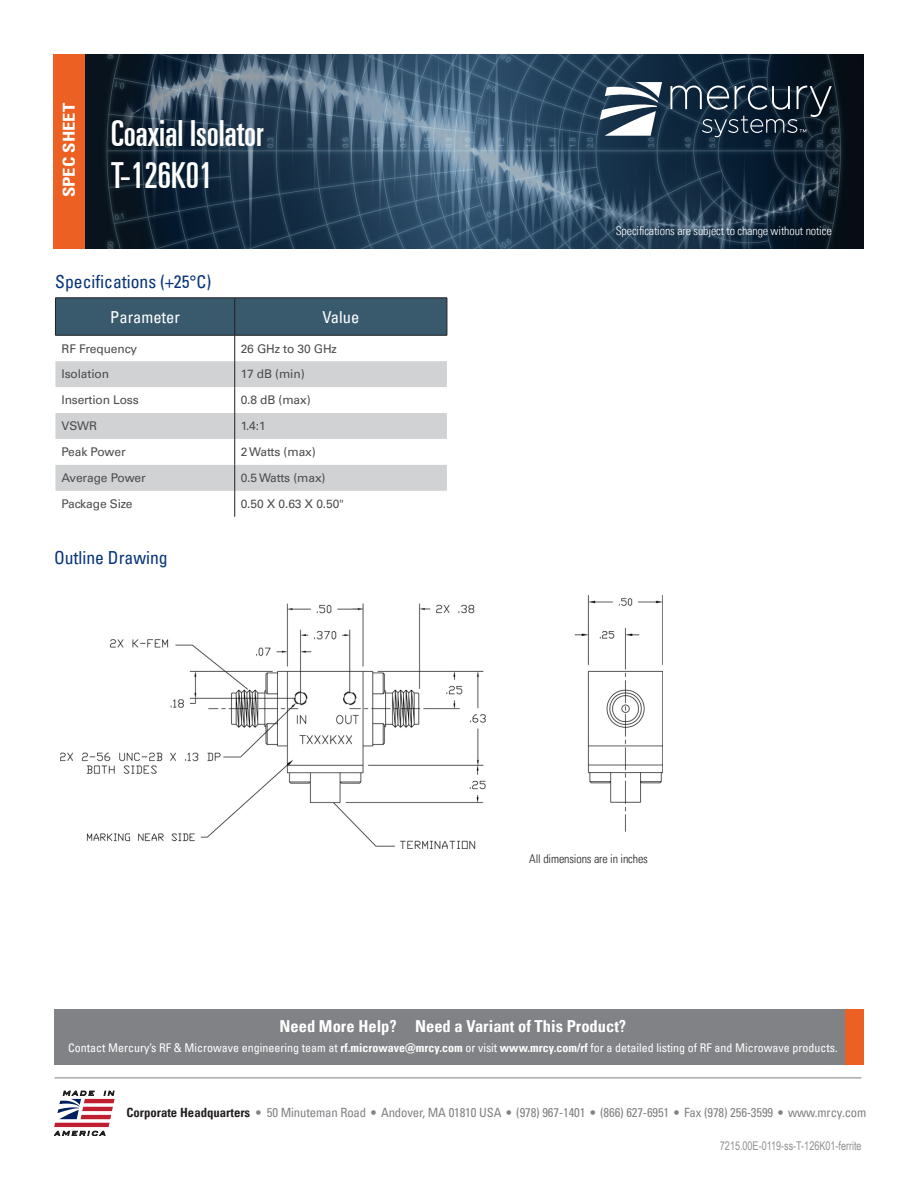
<style>
.page{position:relative;width:918px;height:1188px;background:#fff}
.page>*{position:absolute;margin:0;border:0;box-sizing:border-box;transform-origin:0 0}
.t1{font:36px/42px "Univers LT Pro Ult Cond";color:#fff}
.t2{font:condensed 18px "Univers LT Pro";color:#08347b}
.t3{font:700 condensed 16.5px "Univers LT Pro";color:#fff}
.t4{font:condensed 16.5px "Univers LT Pro";color:#fff}
.t5{font:700 condensed 16.5px "Univers LT Pro";color:#fff;scale:1.13 1}
.t6{font:condensed 12.75px "Univers LT Pro";letter-spacing:-.01em;color:#808285}
.t7{font:12px "Univers LT Pro 55 Roman";letter-spacing:-.01em;color:#4b4c4d}
.t8{font:condensed 12px "Univers LT Pro";color:#fff}
.t9{font:300 condensed 12px "Univers LT Pro";letter-spacing:-.01em;color:#fff}
.t10{font:12px "Arial Narrow";color:#8e9091;scale:.92 1}
.t11{font:300 condensed 12px "Univers LT Pro";letter-spacing:-.01em;color:#231f20}
.s1{font-weight:700}
.s2{font-weight:700;color:#231f20}
</style>
<div class="page">
<img style="left:85px;top:54px;width:779px;height:194px">
<div style="left:53px;top:54px;width:32px;height:194px;background:#ec6123"></div>
<svg style="left:600px;top:82px;width:62px;height:54px"></svg>
<svg style="left:670px;top:86px;width:162px;height:51px;background:#2c3d4d"></svg>
<hr style="left:55px;top:1078px;width:806px;height:1px;background:#808285">
<svg style="left:54px;top:1091px;width:61px;height:45px"></svg>
<div style="left:55px;top:1010px;width:790px;height:55px;background:#808285"></div>
<div style="left:845px;top:1010px;width:19px;height:55px;background:#ec6123"></div>
<svg style="left:55px;top:299px;width:392px;height:218px"></svg>
<hr style="left:55px;top:298px;width:180px;height:1px;background:#231f20">
<hr style="left:55px;top:298px;width:1px;height:37px;background:#231f20">
<hr style="left:55px;top:335px;width:180px;height:1px;background:#231f20">
<hr style="left:235px;top:298px;width:212px;height:1px;background:#231f20">
<hr style="left:234px;top:298px;width:1px;height:37px;background:#231f20">
<hr style="left:235px;top:335px;width:212px;height:1px;background:#231f20">
<hr style="left:447px;top:298px;width:1px;height:37px;background:#231f20">
<img style="left:61px;top:596px;width:602px;height:253px">
<h3 class="t5" style="left:59px;top:197px;width:85px;rotate:-90deg">SPEC SHEET</h3>
<h1 class="t1" style="left:111px;top:110px;width:154px">Coaxial Isolator<br>T-126K01</h1>
<h2 class="t2" style="left:55px;top:271px;width:158px">Specifications (+25°C)</h2>
<h3 class="t4" style="left:110px;top:306px;width:71px">Parameter</h3>
<h3 class="t4" style="left:322px;top:306px;width:38px">Value</h3>
<p class="t7" style="left:61px;top:340px;width:77px">RF Frequency</p>
<p class="t7" style="left:241px;top:340px;width:98px">26 GHz to 30 GHz</p>
<p class="t7" style="left:61px;top:366px;width:49px">Isolation</p>
<p class="t7" style="left:241px;top:366px;width:65px">17 dB (min)</p>
<p class="t7" style="left:61px;top:392px;width:79px">Insertion Loss</p>
<p class="t7" style="left:241px;top:392px;width:72px">0.8 dB (max)</p>
<p class="t7" style="left:61px;top:418px;width:37px">VSWR</p>
<p class="t7" style="left:241px;top:418px;width:27px">1.4:1</p>
<p class="t7" style="left:61px;top:444px;width:66px">Peak Power</p>
<p class="t7" style="left:241px;top:444px;width:77px">2 Watts (max)</p>
<p class="t7" style="left:61px;top:470px;width:86px">Average Power</p>
<p class="t7" style="left:241px;top:470px;width:86px">0.5 Watts (max)</p>
<p class="t7" style="left:61px;top:496px;width:73px">Package Size</p>
<p class="t7" style="left:241px;top:496px;width:105px">0.50 X 0.63 X 0.50"</p>
<h2 class="t2" style="left:54px;top:546px;width:115px">Outline Drawing</h2>
<p class="t9" style="left:616px;top:223px;width:217px">Specifications are subject to change without notice</p>
<p class="t11" style="left:529px;top:851px;width:120px">All dimensions are in inches</p>
<h3 class="t3" style="left:280px;top:1016px;width:348px">Need More Help? Need a Variant of This Product?</h3>
<p class="t8" style="left:68px;top:1040px;width:771px">Contact Mercury’s RF &amp; Microwave engineering team at <span class="s1">rf.microwave@mrcy.com</span> or visit <span class="s1">www.mrcy.com/rf</span> for a detailed listing of RF and Microwave products.</p>
<p class="t6" style="left:126px;top:1104px;width:742px"><span class="s2">Corporate Headquarters</span> <span class="s1">•</span> 50 Minuteman Road • Andover, MA 01810 USA • (978) 967-1401 • (866) 627-6951 • Fax (978) 256-3599 • www.mrcy.com</p>
<p class="t10" style="left:720px;top:1137px;width:156px">7215.00E-0119-ss-T-126K01-ferrite</p>
</div>
